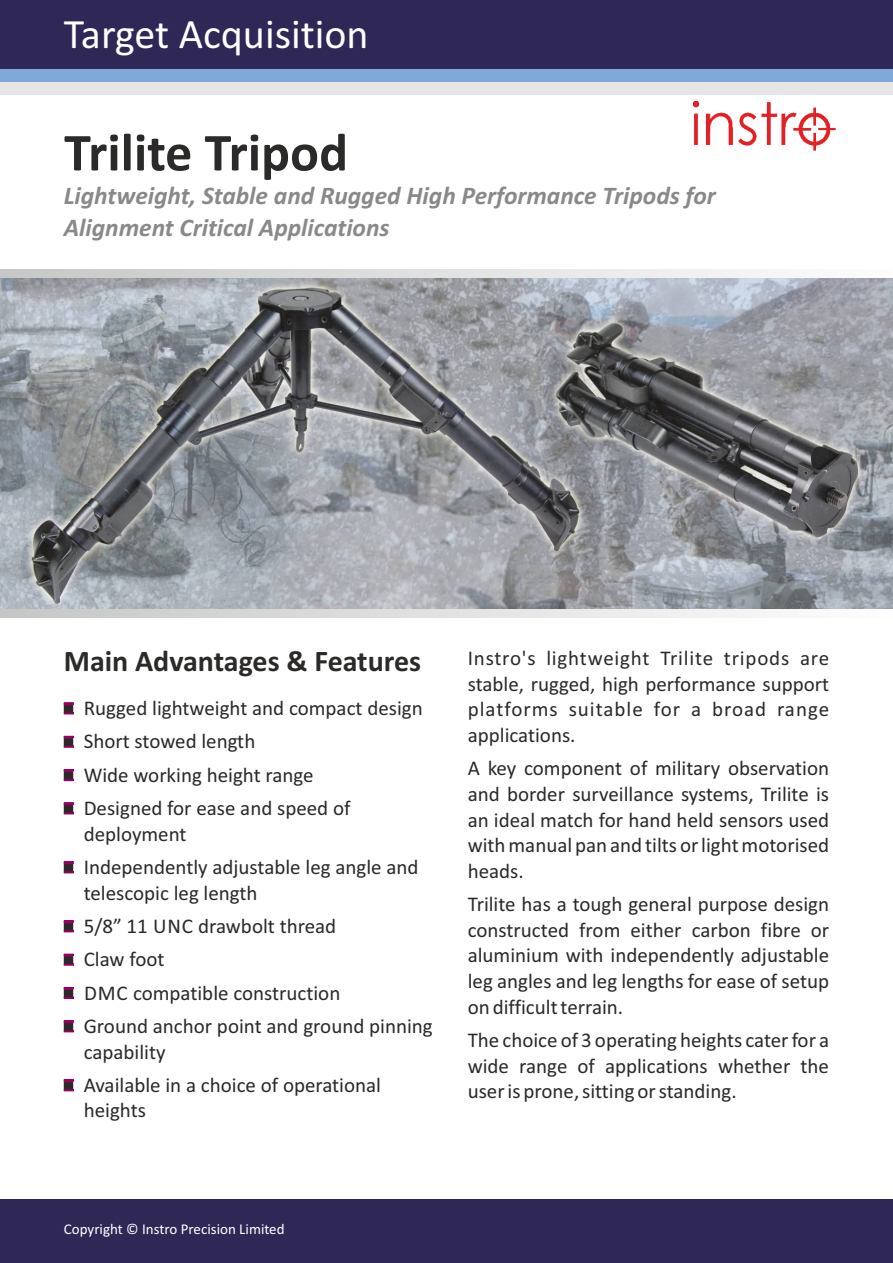
<style>
.page{position:relative;width:893px;height:1263px;background:#fff}
.page>*{position:absolute;margin:0;border:0;box-sizing:border-box;transform-origin:0 0}
.t1{font:700 54px "Calibri";color:#2b2a29}
.t2{font:42px "Calibri";color:#fff}
.t3{font:700 30px "Calibri";color:#2b2a29}
.t4{font:italic 700 25.5px/31.2px "Calibri";color:#898989}
.t5{font:21px/25.7px "Calibri";color:#2b2a29;text-align:justify}
.t6{font:15px "Calibri";color:#fff}
</style>
<div class="page">
<div style="left:0;top:1199px;width:893px;height:64px;background:#2f2756"></div>
<img style="left:0;top:278px;width:893px;height:331px">
<div style="left:0;top:0;width:893px;height:69px;background:#2f2756"></div>
<div style="left:0;top:69px;width:893px;height:13px;background:#80a8d9"></div>
<div style="left:0;top:82px;width:893px;height:13px;background:#e6e6e6"></div>
<img style="left:693px;top:101px;width:142px;height:49px">
<svg style="left:0;top:269px;width:759px;height:9px"></svg>
<svg style="left:0;top:609px;width:752px;height:9px"></svg>
<h2 class="t2" style="left:64px;top:17px;width:306px">Target Acquisition</h2>
<h1 class="t1" style="left:64px;top:130px;width:285px">Trilite Tripod</h1>
<p class="t4" style="left:64px;top:182px;width:654px">Lightweight, Stable and Rugged High Performance Tripods for<br>Alignment Critical Applications</p>
<h3 class="t3" style="left:64px;top:648px;width:359px">Main Advantages &amp; Features</h3>
<p class="t5" style="left:84px;top:693px;width:341px;line-height:33.3px;text-align:left">Rugged lightweight and compact design<br>Short stowed length<br>Wide working height range<br>Designed for ease and speed of</p>
<p class="t5" style="left:84px;top:819px;width:336px;line-height:33.3px">deployment<br>Independently adjustable leg angle and</p>
<p class="t5" style="left:84px;top:878px;width:351px;line-height:33.3px;text-align:left">telescopic leg length<br>5/8” 11 UNC drawbolt thread<br>Claw foot<br>DMC compatible construction<br>Ground anchor point and ground pinning</p>
<p class="t5" style="left:84px;top:1036px;width:299px;line-height:33.3px">capability<br>Available in a choice of operational</p>
<p class="t5" style="left:84px;top:1099px;width:64px">heights</p>
<p class="t5" style="left:468px;top:647px;width:363px">Instro's lightweight Trilite tripods are stable, rugged, high performance support platforms suitable for a broad range applications.</p>
<p class="t5" style="left:468px;top:757px;width:363px">A key component of military observation and border surveillance systems, Trilite is an ideal match for hand held sensors used with manual pan and tilts or light motorised heads.</p>
<p class="t5" style="left:468px;top:893px;width:363px">Trilite has a tough general purpose design constructed from either carbon fibre or aluminium with independently adjustable leg angles and leg lengths for ease of setup on difficult terrain.</p>
<p class="t5" style="left:468px;top:1029px;width:363px">The choice of 3 operating heights cater for a wide range of applications whether the user is prone, sitting or standing.</p>
<p class="t6" style="left:64px;top:1223px;width:222px">Copyright © Instro Precision Limited</p>
</div>
